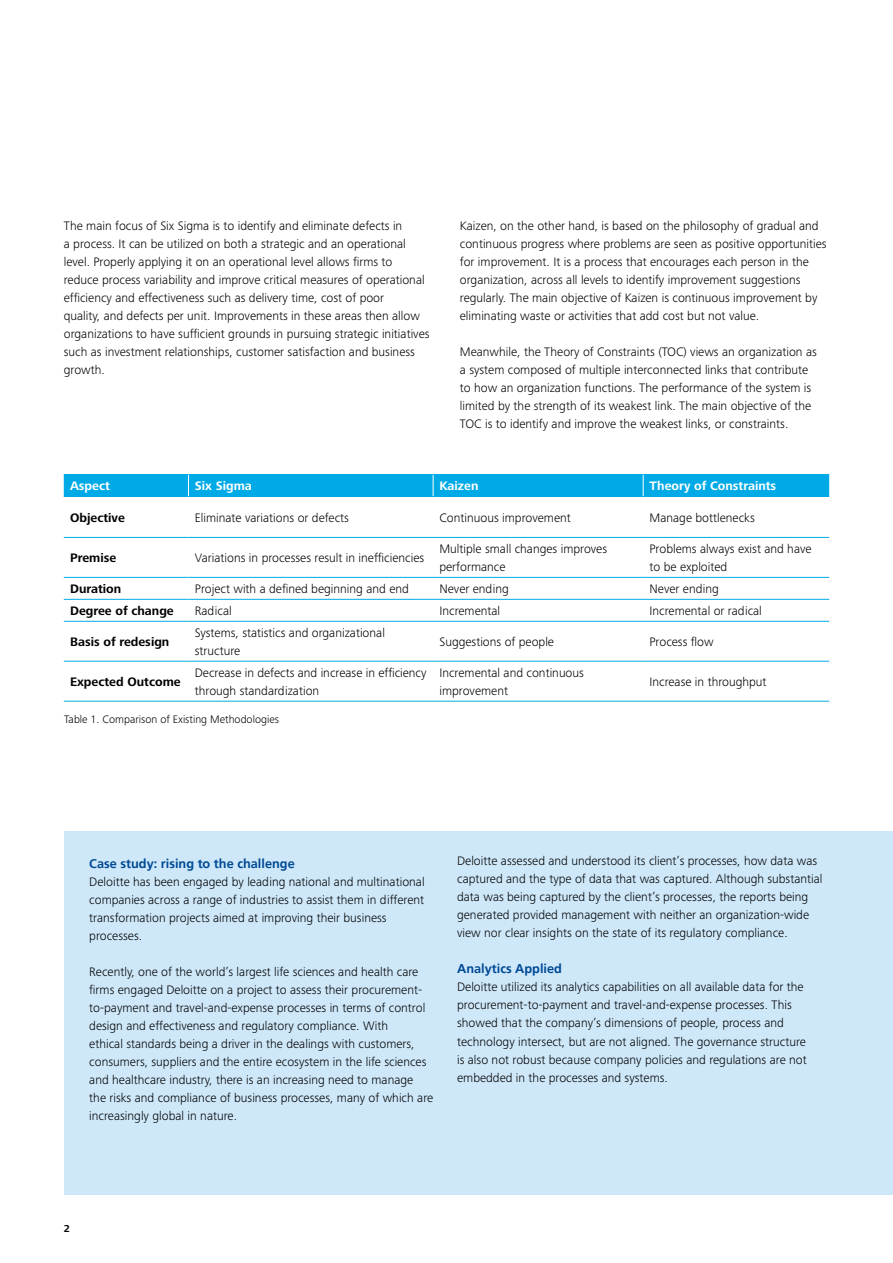
<style>
.page{position:relative;width:893px;height:1263px;background:#fff}
.page>*{position:absolute;margin:0;border:0;box-sizing:border-box;transform-origin:0 0}
.t1{font:300 12.75px/18px "Frutiger Next Pro";color:#000}
.t2{font:700 12.75px "Frutiger Next Pro";color:#000}
.t3{font:700 12.75px "Frutiger";color:#004a94}
.t4{font:700 12.75px "Frutiger Next Pro";color:#fff}
.t5{font:300 11.25px "Frutiger Next Pro";color:#000}
.t6{font:700 10.5px "Frutiger Next Pro";color:#000}
</style>
<div class="page">
<div style="left:65px;top:831px;width:828px;height:364px;background:#cee8f9"></div>
<hr style="left:64px;top:537px;width:125px;height:1px;background:#00aae7">
<hr style="left:189px;top:537px;width:244px;height:1px;background:#00aae7">
<hr style="left:433px;top:537px;width:210px;height:1px;background:#00aae7">
<hr style="left:643px;top:537px;width:186px;height:1px;background:#00aae7">
<hr style="left:64px;top:577px;width:125px;height:1px;background:#00aae7">
<hr style="left:189px;top:577px;width:244px;height:1px;background:#00aae7">
<hr style="left:433px;top:577px;width:210px;height:1px;background:#00aae7">
<hr style="left:643px;top:577px;width:186px;height:1px;background:#00aae7">
<hr style="left:64px;top:599px;width:125px;height:1px;background:#00aae7">
<hr style="left:189px;top:599px;width:244px;height:1px;background:#00aae7">
<hr style="left:433px;top:599px;width:210px;height:1px;background:#00aae7">
<hr style="left:643px;top:599px;width:186px;height:1px;background:#00aae7">
<hr style="left:64px;top:621px;width:125px;height:1px;background:#00aae7">
<hr style="left:189px;top:621px;width:244px;height:1px;background:#00aae7">
<hr style="left:433px;top:621px;width:210px;height:1px;background:#00aae7">
<hr style="left:643px;top:621px;width:186px;height:1px;background:#00aae7">
<hr style="left:64px;top:661px;width:125px;height:1px;background:#00aae7">
<hr style="left:189px;top:661px;width:244px;height:1px;background:#00aae7">
<hr style="left:433px;top:661px;width:210px;height:1px;background:#00aae7">
<hr style="left:643px;top:661px;width:186px;height:1px;background:#00aae7">
<hr style="left:64px;top:701px;width:125px;height:1px;background:#00aae7">
<hr style="left:189px;top:701px;width:244px;height:1px;background:#00aae7">
<hr style="left:433px;top:701px;width:210px;height:1px;background:#00aae7">
<hr style="left:643px;top:701px;width:186px;height:1px;background:#00aae7">
<hr style="left:64px;top:496px;width:125px;height:1px;background:#00aae7">
<hr style="left:189px;top:496px;width:244px;height:1px;background:#00aae7">
<hr style="left:433px;top:496px;width:210px;height:1px;background:#00aae7">
<hr style="left:643px;top:496px;width:186px;height:1px;background:#00aae7">
<div style="left:64px;top:474px;width:765px;height:22px;background:#00aae7"></div>
<p class="t1" style="left:64px;top:216px;width:367px">The main focus of Six Sigma is to identify and eliminate defects in<br>a process. It can be utilized on both a strategic and an operational level. Properly applying it on an operational level allows firms to reduce process variability and improve critical measures of operational efficiency and effectiveness such as delivery time, cost of poor<br>quality, and defects per unit. Improvements in these areas then allow organizations to have sufficient grounds in pursuing strategic initiatives such as investment relationships, customer satisfaction and business growth.</p>
<p class="t1" style="left:460px;top:216px;width:368px">Kaizen, on the other hand, is based on the philosophy of gradual and continuous progress where problems are seen as positive opportunities for improvement. It is a process that encourages each person in the organization, across all levels to identify improvement suggestions regularly. The main objective of Kaizen is continuous improvement by eliminating waste or activities that add cost but not value.</p>
<p class="t1" style="left:460px;top:342px;width:359px">Meanwhile, the Theory of Constraints (TOC) views an organization as a system composed of multiple interconnected links that contribute to how an organization functions. The performance of the system is limited by the strength of its weakest link. The main objective of the TOC is to identify and improve the weakest links, or constraints.</p>
<p class="t4" style="left:70px;top:479px;width:41px">Aspect</p>
<p class="t4" style="left:195px;top:479px;width:59px">Six Sigma</p>
<p class="t4" style="left:439px;top:479px;width:40px">Kaizen</p>
<p class="t4" style="left:649px;top:479px;width:128px">Theory of Constraints</p>
<p class="t2" style="left:70px;top:510px;width:56px">Objective</p>
<p class="t1" style="left:195px;top:508px;width:156px">Eliminate variations or defects</p>
<p class="t1" style="left:439px;top:508px;width:133px">Continuous improvement</p>
<p class="t1" style="left:649px;top:508px;width:107px">Manage bottlenecks</p>
<p class="t2" style="left:70px;top:550px;width:48px">Premise</p>
<p class="t1" style="left:195px;top:549px;width:231px">Variations in processes result in inefficiencies</p>
<p class="t1" style="left:439px;top:540px;width:169px">Multiple small changes improves performance</p>
<p class="t1" style="left:649px;top:540px;width:164px">Problems always exist and have to be exploited</p>
<p class="t2" style="left:70px;top:581px;width:53px">Duration</p>
<p class="t1" style="left:195px;top:580px;width:216px">Project with a defined beginning and end</p>
<p class="t1" style="left:439px;top:580px;width:71px">Never ending</p>
<p class="t1" style="left:649px;top:580px;width:71px">Never ending</p>
<p class="t2" style="left:70px;top:603px;width:105px">Degree of change</p>
<p class="t1" style="left:195px;top:602px;width:38px">Radical</p>
<p class="t1" style="left:439px;top:602px;width:62px">Incremental</p>
<p class="t1" style="left:649px;top:602px;width:114px">Incremental or radical</p>
<p class="t2" style="left:70px;top:634px;width:101px">Basis of redesign</p>
<p class="t1" style="left:195px;top:623px;width:192px">Systems, statistics and organizational structure</p>
<p class="t1" style="left:439px;top:632px;width:116px">Suggestions of people</p>
<p class="t1" style="left:649px;top:632px;width:66px">Process flow</p>
<p class="t2" style="left:70px;top:674px;width:112px">Expected Outcome</p>
<p class="t1" style="left:195px;top:663px;width:233px">Decrease in defects and increase in efficiency through standardization</p>
<p class="t1" style="left:439px;top:663px;width:146px">Incremental and continuous improvement</p>
<p class="t1" style="left:649px;top:672px;width:119px">Increase in throughput</p>
<p class="t5" style="left:64px;top:713px;width:216px">Table 1. Comparison of Existing Methodologies</p>
<p class="t3" style="left:89px;top:856px;width:207px">Case study: rising to the challenge</p>
<p class="t1" style="left:89px;top:873px;width:337px">Deloitte has been engaged by leading national and multinational companies across a range of industries to assist them in different transformation projects aimed at improving their business processes.</p>
<p class="t1" style="left:89px;top:963px;width:345px">Recently, one of the world’s largest life sciences and health care firms engaged Deloitte on a project to assess their procurement&shy;to-payment and travel-and-expense processes in terms of control design and effectiveness and regulatory compliance. With<br>ethical standards being a driver in the dealings with customers, consumers, suppliers and the entire ecosystem in the life sciences and healthcare industry, there is an increasing need to manage the risks and compliance of business processes, many of which are increasingly global in nature.</p>
<p class="t1" style="left:457px;top:852px;width:367px">Deloitte assessed and understood its client’s processes, how data was captured and the type of data that was captured. Although substantial data was being captured by the client’s processes, the reports being generated provided management with neither an organization-wide view nor clear insights on the state of its regulatory compliance.</p>
<p class="t3" style="left:457px;top:961px;width:106px">Analytics Applied</p>
<p class="t1" style="left:457px;top:978px;width:351px">Deloitte utilized its analytics capabilities on all available data for the procurement-to-payment and travel-and-expense processes. This showed that the company’s dimensions of people, process and technology intersect, but are not aligned. The governance structure is also not robust because company policies and regulations are not embedded in the processes and systems.</p>
<p class="t6" style="left:64px;top:1222px;width:8px">2</p>
</div>
